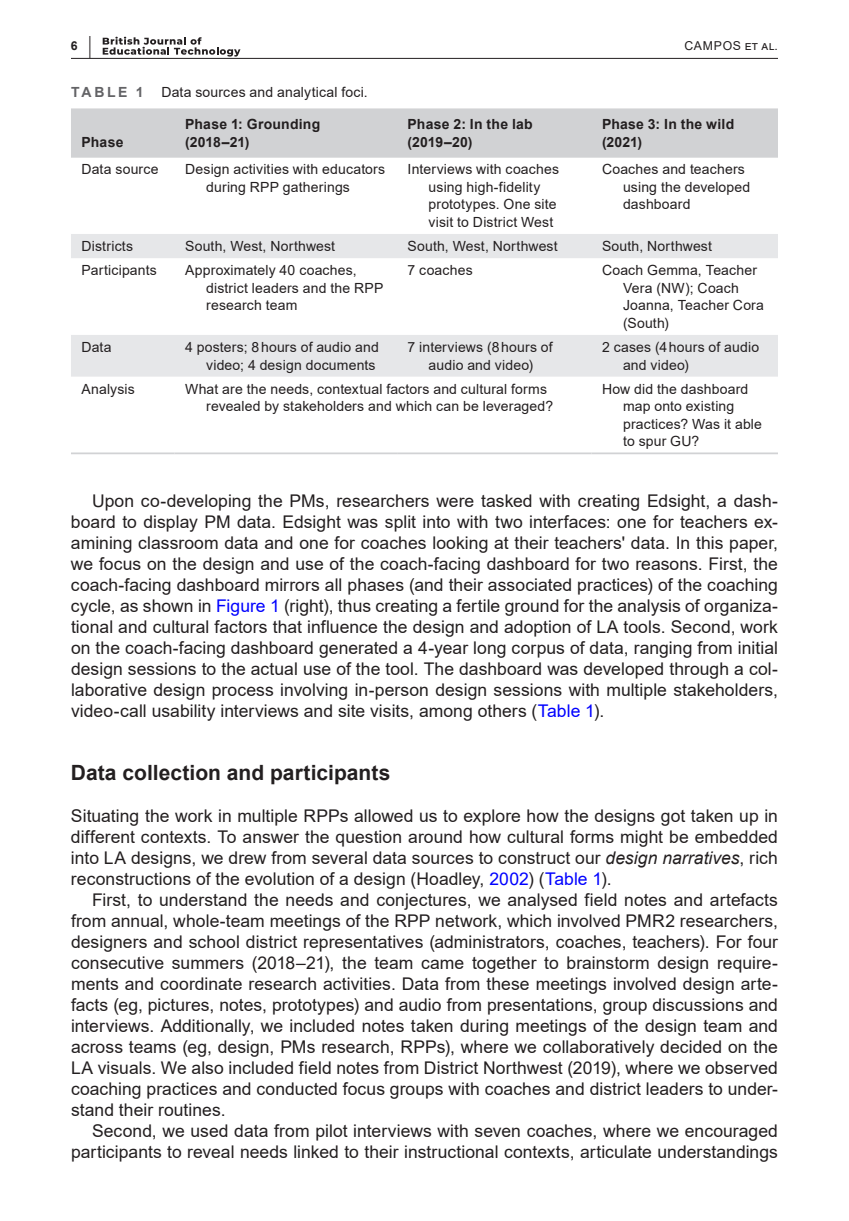
<style>
.page{position:relative;width:849px;height:1221px;background:#fff}
.page>*{position:absolute;margin:0;border:0;box-sizing:border-box;transform-origin:0 0}
.t1{font:700 21px "Arial";color:#231f20}
.t2{font:17.5px/21px "Arial";letter-spacing:.005em;color:#231f20;text-align:justify}
.t3{font:14px/17.5px "Arial";letter-spacing:.01em;color:#231f20}
.t4{font:700 14px/17.5px "Arial";letter-spacing:.015em;color:#231f20}
.t5{font:700 14px "Arial";letter-spacing:.185em;color:#636366}
.t6{font:12.25px "Arial";letter-spacing:.055em;color:#231f20}
.t7{font:700 12.25px "Arial";color:#231f20}
.s1{font-size:23.62px}
.s2{color:#00f}
.s3{font-style:italic}
</style>
<div class="page">
<hr style="left:71px;top:58px;width:706px;height:1px;background:#231f20">
<svg style="left:103px;top:37px;width:137px;height:20px"></svg>
<div style="left:71px;top:108px;width:706px;height:50px;background:#d1d2d4"></div>
<svg style="left:71px;top:234px;width:706px;height:142px"></svg>
<hr style="left:71px;top:452px;width:104px;height:2px;background:#d1d2d4">
<hr style="left:175px;top:452px;width:222px;height:2px;background:#d1d2d4">
<hr style="left:397px;top:452px;width:194px;height:2px;background:#d1d2d4">
<hr style="left:591px;top:452px;width:186px;height:2px;background:#d1d2d4">
<p class="t7" style="left:71px;top:37px;width:22px">6 <span class="s1">|</span></p>
<p class="t6" style="left:684px;top:37px;width:95px">CAMPOS et al.</p>
<p class="t5" style="left:71px;top:82px;width:74px">TABLE 1</p>
<p class="t3" style="left:161px;top:83px;width:208px">Data sources and analytical foci.</p>
<p class="t4" style="left:81px;top:133px;width:43px">Phase</p>
<p class="t4" style="left:185px;top:116px;width:136px">Phase 1: Grounding (2018–21)</p>
<p class="t4" style="left:407px;top:116px;width:127px">Phase 2: In the lab (2019–20)</p>
<p class="t4" style="left:602px;top:116px;width:134px">Phase 3: In the wild (2021)</p>
<p class="t3" style="left:81px;top:161px;width:78px">Data source</p>
<p class="t3" style="left:206px;top:161px;width:180px;text-indent:-21px">Design activities with educators during RPP gatherings</p>
<p class="t3" style="left:428px;top:161px;width:132px;text-indent:-21px">Interviews with coaches using high-fidelity prototypes. One site visit to District West</p>
<p class="t3" style="left:623px;top:161px;width:129px;text-indent:-21px">Coaches and teachers using the developed dashboard</p>
<p class="t3" style="left:81px;top:237px;width:53px">Districts</p>
<p class="t3" style="left:185px;top:237px;width:151px">South, West, Northwest</p>
<p class="t3" style="left:407px;top:237px;width:151px">South, West, Northwest</p>
<p class="t3" style="left:602px;top:237px;width:111px">South, Northwest</p>
<p class="t3" style="left:81px;top:261px;width:77px">Participants</p>
<p class="t3" style="left:206px;top:261px;width:179px;text-indent:-21px">Approximately 40 coaches, district leaders and the RPP research team</p>
<p class="t3" style="left:407px;top:261px;width:67px">7 coaches</p>
<p class="t3" style="left:623px;top:261px;width:142px;text-indent:-21px">Coach Gemma, Teacher<br>Vera (NW); Coach<br>Joanna, Teacher Cora (South)</p>
<p class="t3" style="left:81px;top:338px;width:32px">Data</p>
<p class="t3" style="left:185px;top:338px;width:195px;text-align:right">4 posters; 8hours of audio and video; 4 design documents</p>
<p class="t3" style="left:407px;top:338px;width:146px;text-align:center">7 interviews (8hours of audio and video)</p>
<p class="t3" style="left:623px;top:338px;width:137px;text-indent:-21px">2 cases (4hours of audio and video)</p>
<p class="t3" style="left:81px;top:380px;width:55px">Analysis</p>
<p class="t3" style="left:206px;top:380px;width:348px;text-indent:-21px">What are the needs, contextual factors and cultural forms revealed by stakeholders and which can be leveraged?</p>
<p class="t3" style="left:623px;top:380px;width:140px;text-indent:-21px">How did the dashboard map onto existing practices? Was it able to spur GU?</p>
<p class="t2" style="left:71px;top:490px;width:708px;text-indent:21px">Upon co-developing the PMs, researchers were tasked with creating Edsight, a dash&shy;board to display PM data. Edsight was split into with two interfaces: one for teachers ex&shy;amining classroom data and one for coaches looking at their teachers' data. In this paper, we focus on the design and use of the coach-facing dashboard for two reasons. First, the coach-facing dashboard mirrors all phases (and their associated practices) of the coaching cycle, as shown in <span class="s2">Figure 1</span> (right), thus creating a fertile ground for the analysis of organiza&shy;tional and cultural factors that influence the design and adoption of LA tools. Second, work on the coach-facing dashboard generated a 4-year long corpus of data, ranging from initial design sessions to the actual use of the tool. The dashboard was developed through a col&shy;laborative design process involving in-person design sessions with multiple stakeholders, video-call usability interviews and site visits, among others (<span class="s2">Table 1</span>).</p>
<p class="t1" style="left:71px;top:758px;width:321px">Data collection and participants</p>
<p class="t2" style="left:71px;top:805px;width:708px">Situating the work in multiple RPPs allowed us to explore how the designs got taken up in different contexts. To answer the question around how cultural forms might be embedded into LA designs, we drew from several data sources to construct our <span class="s3">design narratives</span>, rich reconstructions of the evolution of a design (Hoadley, <span class="s2">2002</span>) (<span class="s2">Table 1</span>).</p>
<p class="t2" style="left:71px;top:889px;width:708px;text-indent:21px">First, to understand the needs and conjectures, we analysed field notes and artefacts from annual, whole-team meetings of the RPP network, which involved PMR2 researchers, designers and school district representatives (administrators, coaches, teachers). For four consecutive summers (2018–21), the team came together to brainstorm design require&shy;ments and coordinate research activities. Data from these meetings involved design arte&shy;facts (eg, pictures, notes, prototypes) and audio from presentations, group discussions and interviews. Additionally, we included notes taken during meetings of the design team and across teams (eg, design, PMs research, RPPs), where we collaboratively decided on the LA visuals. We also included field notes from District Northwest (2019), where we observed coaching practices and conducted focus groups with coaches and district leaders to under&shy;stand their routines.</p>
<p class="t2" style="left:71px;top:1120px;width:708px;text-align:right">Second, we used data from pilot interviews with seven coaches, where we encouraged participants to reveal needs linked to their instructional contexts, articulate understandings</p>
</div>
